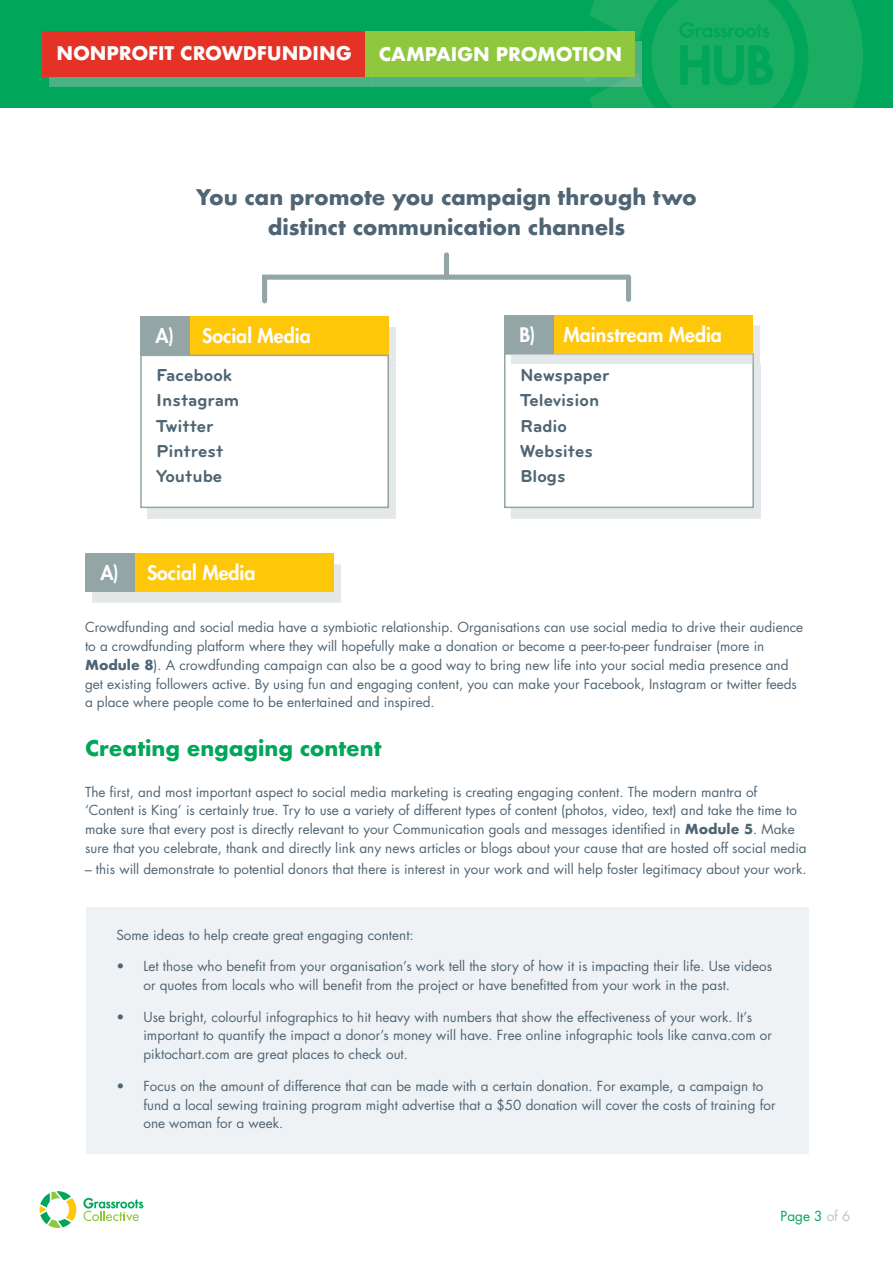
<style>
.page{position:relative;width:893px;height:1263px;background:#fff}
.page>*{position:absolute;margin:0;border:0;box-sizing:border-box;transform-origin:0 0}
.t1{font:700 21px/30px "Futura";letter-spacing:-.005em;color:#4f6574;text-align:center}
.t2{font:700 21px "Futura";color:#00a65a}
.t3{font:800 19.5px "Futura";color:#fff}
.t4{font:700 18.3px "Futura";letter-spacing:-.005em;color:#fff}
.t5{font:700 18px/25.2px "Bryant";color:#4f6574}
.t6{font:13.5px/18.8px "Futura";color:#4f6574}
.t7{font:13.5px "Futura";color:#00a65a}
.s1{font-weight:700}
.s2{color:#bcc5c9}
</style>
<div class="page">
<div style="left:86px;top:907px;width:723px;height:247px;background:#eff2f4"></div>
<svg style="left:40px;top:1191px;width:36px;height:37px"></svg>
<svg style="left:83px;top:1198px;width:60px;height:23px"></svg>
<div style="left:147px;top:327px;width:249px;height:38px;background:#bcc5c9;opacity:.4"></div>
<div style="left:140px;top:316px;width:249px;height:38px;background:#ffc709"></div>
<div style="left:140px;top:316px;width:50px;height:38px;background:#94a5a6"></div>
<div style="left:262px;top:275px;width:367px;height:5px;background:#94a5a6"></div>
<div style="left:147px;top:365px;width:249px;height:154px;background:#e4e8e9"></div>
<div style="left:140px;top:355px;width:249px;height:153px;background:#fff;border:2px solid #94a5a6"></div>
<div style="left:262px;top:279px;width:5px;height:22px;background:#94a5a6"></div>
<div style="left:444px;top:255px;width:5px;height:22px;background:#94a5a6"></div>
<div style="left:626px;top:277px;width:5px;height:22px;background:#94a5a6"></div>
<div style="left:511px;top:364px;width:250px;height:155px;background:#e4e8e9"></div>
<div style="left:504px;top:353px;width:250px;height:155px;background:#fff;border:2px solid #94a5a6"></div>
<div style="left:511px;top:326px;width:249px;height:38px;background:#bcc5c9;opacity:.4"></div>
<div style="left:504px;top:315px;width:249px;height:38px;background:#ffc709"></div>
<div style="left:504px;top:315px;width:49px;height:38px;background:#94a5a6"></div>
<div style="left:92px;top:564px;width:249px;height:39px;background:#e4e8e9"></div>
<div style="left:85px;top:554px;width:249px;height:38px;background:#ffc709"></div>
<div style="left:85px;top:554px;width:49px;height:38px;background:#94a5a6"></div>
<div style="left:0;top:0;width:893px;height:107px;background:#00a65a"></div>
<svg style="left:586px;top:0;width:277px;height:107px"></svg>
<div style="left:49px;top:41px;width:324px;height:46px;background:#bcc5c9;opacity:.4"></div>
<div style="left:43px;top:31px;width:323px;height:45px;background:#e53226"></div>
<div style="left:373px;top:41px;width:269px;height:46px;background:#bcc5c9;opacity:.4"></div>
<div style="left:366px;top:31px;width:269px;height:45px;background:#8fc73e"></div>
<h3 class="t4" style="left:56px;top:40px;width:297px">NONPROFIT CROWDFUNDING</h3>
<h3 class="t4" style="left:379px;top:40px;width:245px">CAMPAIGN PROMOTION</h3>
<h1 class="t1" style="left:196px;top:182px;width:502px">You can promote you campaign through two distinct communication channels</h1>
<h2 class="t3" style="left:156px;top:323px;width:157px">A) Social Media</h2>
<h2 class="t3" style="left:519px;top:322px;width:204px">B) Mainstream Media</h2>
<h3 class="t5" style="left:156px;top:363px;width:85px">Facebook<br>Instagram<br>Twitter<br>Pintrest<br>Youtube</h3>
<h3 class="t5" style="left:520px;top:363px;width:91px">Newspaper<br>Television<br>Radio<br>Websites<br>Blogs</h3>
<h2 class="t3" style="left:100px;top:561px;width:157px">A) Social Media</h2>
<p class="t6" style="left:85px;top:618px;width:720px">Crowdfunding and social media have a symbiotic relationship. Organisations can use social media to drive their audience to a crowdfunding platform where they will hopefully make a donation or become a peer-to-peer fundraiser (more in <span class="s1">Module 8</span>). A crowdfunding campaign can also be a good way to bring new life into your social media presence and get existing followers active. By using fun and engaging content, you can make your Facebook, Instagram or twitter feeds a place where people come to be entertained and inspired.</p>
<h1 class="t2" style="left:85px;top:733px;width:298px">Creating engaging content</h1>
<p class="t6" style="left:85px;top:782px;width:723px">The first, and most important aspect to social media marketing is creating engaging content. The modern mantra of ‘Content is King’ is certainly true. Try to use a variety of different types of content (photos, video, text) and take the time to make sure that every post is directly relevant to your Communication goals and messages identified in <span class="s1">Module 5</span>. Make sure that you celebrate, thank and directly link any news articles or blogs about your cause that are hosted off social media</p>
<p class="t6" style="left:85px;top:860px;width:723px">– this will demonstrate to potential donors that there is interest in your work and will help foster legitimacy about your work.</p>
<p class="t6" style="left:116px;top:926px;width:299px">Some ideas to help create great engaging content:</p>
<p class="t6" style="left:143px;top:957px;width:630px;text-indent:-27px">• Let those who benefit from your organisation’s work tell the story of how it is impacting their life. Use videos or quotes from locals who will benefit from the project or have benefitted from your work in the past.</p>
<p class="t6" style="left:143px;top:1007px;width:630px;text-indent:-27px">• Use bright, colourful infographics to hit heavy with numbers that show the effectiveness of your work. It’s important to quantify the impact a donor’s money will have. Free online infographic tools like canva.com or piktochart.com are great places to check out.</p>
<p class="t6" style="left:143px;top:1076px;width:634px;text-indent:-27px">• Focus on the amount of difference that can be made with a certain donation. For example, a campaign to fund a local sewing training program might advertise that a $50 donation will cover the costs of training for one woman for a week.</p>
<p class="t7" style="left:781px;top:1207px;width:71px">Page 3 <span class="s2">of 6</span></p>
</div>
